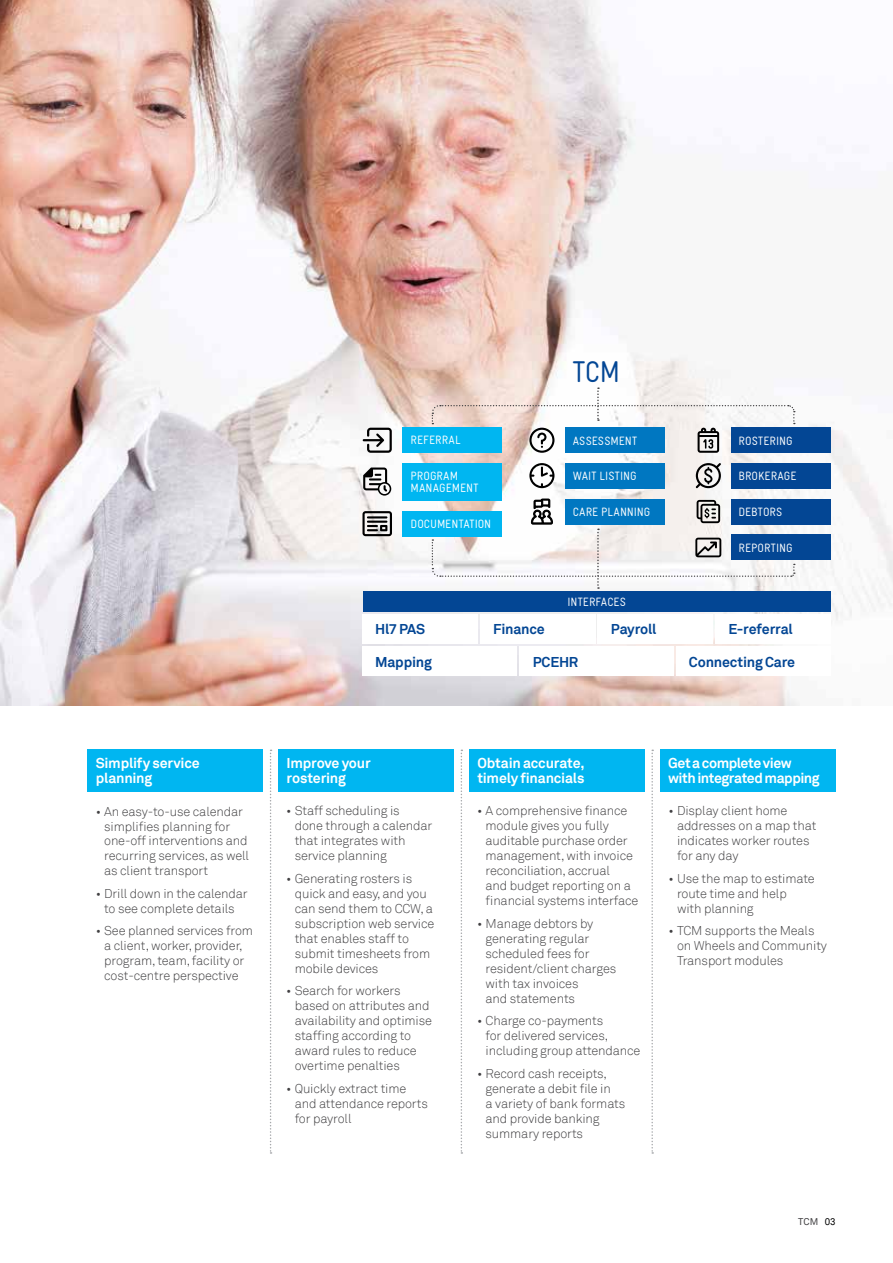
<style>
.page{position:relative;width:893px;height:1263px;background:#fff}
.page>*{position:absolute;margin:0;border:0;box-sizing:border-box;transform-origin:0 0}
.t1{font:29.85px "Gravur Cond Pro Reg R Cone";color:#034694}
.t2{font:700 14.25px/15px "Akkurat";letter-spacing:-.015em;color:#fff}
.t3{font:700 14.25px "Akkurat";letter-spacing:-.015em;color:#034694}
.t4{font:700 14.25px/15px "Akkurat";letter-spacing:-.035em;color:#fff}
.t5{font:300 12.75px/15px "Akkurat";letter-spacing:-.01em;color:#414042}
.t6{font:12px/12px "Gravur Cond Pro Reg R Cone";letter-spacing:.01em;color:#fff}
.t7{font:9.75px "Akkurat";color:#414042}
.s1{color:#000}
</style>
<div class="page">
<img style="left:0;top:0;width:893px;height:706px">
<div style="left:87px;top:749px;width:176px;height:43px;background:#00b6f1"></div>
<div style="left:278px;top:749px;width:176px;height:43px;background:#00b6f1"></div>
<div style="left:469px;top:749px;width:176px;height:43px;background:#00b6f1"></div>
<div style="left:660px;top:749px;width:176px;height:43px;background:#00b6f1"></div>
<div style="left:363px;top:614px;width:115px;height:30px;background:#fff"></div>
<div style="left:480px;top:614px;width:116px;height:30px;background:#fff"></div>
<div style="left:598px;top:614px;width:115px;height:30px;background:#fff"></div>
<div style="left:715px;top:614px;width:115px;height:30px;background:#fff"></div>
<div style="left:363px;top:591px;width:467px;height:21px;background:#034694"></div>
<div style="left:363px;top:646px;width:154px;height:30px;background:#fff"></div>
<div style="left:520px;top:646px;width:154px;height:30px;background:#fff"></div>
<div style="left:676px;top:646px;width:154px;height:30px;background:#fff"></div>
<svg style="left:529px;top:463px;width:25px;height:25px"></svg>
<div style="left:565px;top:463px;width:100px;height:25px;background:#0077c1"></div>
<svg style="left:363px;top:428px;width:29px;height:25px"></svg>
<svg style="left:362px;top:511px;width:30px;height:25px"></svg>
<hr style="left:367px;top:516px;width:20px;height:2px;background:#000">
<hr style="left:367px;top:521px;width:20px;height:2px;background:#000">
<div style="left:402px;top:428px;width:100px;height:25px;background:#00b6f1"></div>
<svg style="left:363px;top:467px;width:28px;height:29px"></svg>
<div style="left:402px;top:463px;width:100px;height:37px;background:#00b6f1"></div>
<div style="left:402px;top:511px;width:100px;height:25px;background:#00b6f1"></div>
<svg style="left:696px;top:463px;width:25px;height:25px"></svg>
<div style="left:731px;top:428px;width:99px;height:25px;background:#034694"></div>
<div style="left:731px;top:463px;width:99px;height:25px;background:#034694"></div>
<div style="left:731px;top:499px;width:99px;height:25px;background:#034694"></div>
<div style="left:731px;top:535px;width:99px;height:25px;background:#034694"></div>
<svg style="left:431px;top:387px;width:364px;height:66px"></svg>
<svg style="left:270px;top:749px;width:2px;height:405px"></svg>
<svg style="left:461px;top:749px;width:1px;height:405px"></svg>
<svg style="left:651px;top:749px;width:2px;height:405px"></svg>
<svg style="left:431px;top:499px;width:364px;height:90px"></svg>
<p class="t6" style="left:411px;top:433px;width:51px">REFERRAL</p>
<p class="t6" style="left:411px;top:469px;width:69px">PROGRAM<br>MANAGEMENT</p>
<p class="t6" style="left:411px;top:517px;width:82px">DOCUMENTATION</p>
<h1 class="t1" style="left:573px;top:351px;width:49px">TCM</h1>
<p class="t6" style="left:573px;top:433px;width:66px">ASSESSMENT</p>
<p class="t6" style="left:573px;top:469px;width:65px">WAIT LISTING</p>
<p class="t6" style="left:573px;top:505px;width:79px">CARE PLANNING</p>
<p class="t6" style="left:567px;top:595px;width:60px">INTERFACES</p>
<p class="t6" style="left:738px;top:433px;width:56px">ROSTERING</p>
<p class="t6" style="left:738px;top:469px;width:59px">BROKERAGE</p>
<p class="t6" style="left:738px;top:505px;width:45px">DEBTORS</p>
<p class="t6" style="left:738px;top:541px;width:56px">REPORTING</p>
<p class="t3" style="left:375px;top:620px;width:52px">Hl7 PAS</p>
<p class="t3" style="left:493px;top:620px;width:53px">Finance</p>
<p class="t3" style="left:611px;top:620px;width:47px">Payroll</p>
<p class="t3" style="left:375px;top:652px;width:58px">Mapping</p>
<p class="t3" style="left:533px;top:652px;width:47px">PCEHR</p>
<p class="t3" style="left:689px;top:652px;width:108px">Connecting Care</p>
<p class="t3" style="left:728px;top:620px;width:66px">E-referral</p>
<p class="t2" style="left:96px;top:756px;width:106px">Simplify service planning</p>
<p class="t2" style="left:286px;top:756px;width:86px">Improve your rostering</p>
<p class="t2" style="left:477px;top:756px;width:109px">Obtain accurate, timely financials</p>
<p class="t4" style="left:668px;top:756px;width:153px">Get a complete view with integrated mapping</p>
<p class="t5" style="left:104px;top:804px;width:146px;text-indent:-9px">• An easy-to-use calendar simplifies planning for one-off interventions and recurring services, as well as client transport</p>
<p class="t5" style="left:96px;top:886px;width:154px;text-align:center">• Drill down in the calendar to see complete details</p>
<p class="t5" style="left:96px;top:924px;width:159px;text-align:center">• See planned services from a client, worker, provider, program, team, facility or cost-centre perspective</p>
<p class="t5" style="left:295px;top:804px;width:139px;text-indent:-9px">• Staff scheduling is<br>done through a calendar that integrates with service planning</p>
<p class="t5" style="left:295px;top:871px;width:141px;text-indent:-9px">• Generating rosters is quick and easy, and you can send them to CCW, a subscription web service that enables staff to submit timesheets from mobile devices</p>
<p class="t5" style="left:295px;top:984px;width:139px;text-indent:-9px">• Search for workers based on attributes and availability and optimise staffing according to award rules to reduce overtime penalties</p>
<p class="t5" style="left:295px;top:1081px;width:135px;text-indent:-9px">• Quickly extract time and attendance reports for payroll</p>
<p class="t5" style="left:486px;top:804px;width:154px;text-indent:-9px">• A comprehensive finance module gives you fully auditable purchase order management, with invoice reconciliation, accrual<br>and budget reporting on a financial systems interface</p>
<p class="t5" style="left:486px;top:916px;width:132px;text-indent:-9px">• Manage debtors by generating regular scheduled fees for resident/client charges with tax invoices<br>and statements</p>
<p class="t5" style="left:486px;top:1014px;width:156px;text-indent:-9px">• Charge co-payments<br>for delivered services, including group attendance</p>
<p class="t5" style="left:486px;top:1066px;width:141px;text-indent:-9px">• Record cash receipts, generate a debit file in<br>a variety of bank formats and provide banking summary reports</p>
<p class="t5" style="left:677px;top:803px;width:141px;text-indent:-9px">• Display client home addresses on a map that indicates worker routes for any day</p>
<p class="t5" style="left:677px;top:871px;width:139px;text-indent:-9px">• Use the map to estimate route time and help<br>with planning</p>
<p class="t5" style="left:677px;top:923px;width:152px;text-indent:-9px">• TCM supports the Meals on Wheels and Community<br>Transport modules</p>
<p class="t7" style="left:798px;top:1215px;width:39px">TCM <span class="s1">03</span></p>
</div>
